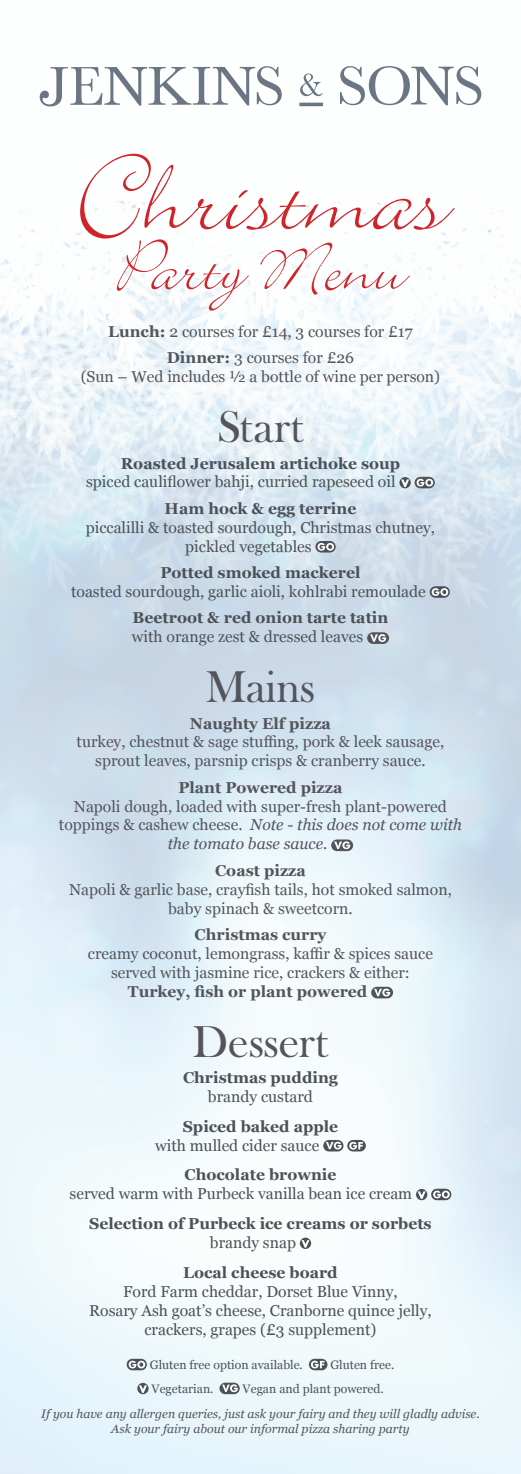
<style>
.page{position:relative;width:521px;height:1474px;background:#fff}
.page>*{position:absolute;margin:0;border:0;box-sizing:border-box;transform-origin:0 0}
.t1{font:120.4px "Bickley Script Plain";color:#d1232a}
.t2{font:79.8px "Bickley Script Plain";color:#d1232a}
.t3{font:43.75px "Baskerville Oldface BQ";color:#54555a}
.t4{font:15.75px/18.9px "Georgia";color:#4b5157}
.t5{font:15.75px/18.9px "Georgia";color:#54555a;text-align:center}
.t6{font:700 15.75px/18.9px "Georgia";color:#4b5157;text-align:center}
.t7{font:italic 15.75px "Georgia";color:#54555a}
.t8{font:700 15.75px "Georgia";color:#54555a}
.t9{font:italic 12.25px/14.7px "Georgia";color:#54555a;text-align:center}
.t10{font:12.25px "Georgia";color:#4b5157}
.s1{font-weight:700}
.s2{font-style:normal}
.s3{font-weight:400}
</style>
<div class="page">
<img style="left:0;top:92px;width:521px;height:1381px">
<svg style="left:399px;top:477px;width:12px;height:11px"></svg>
<svg style="left:401px;top:479px;width:8px;height:8px"></svg>
<svg style="left:414px;top:477px;width:21px;height:11px"></svg>
<svg style="left:416px;top:479px;width:17px;height:7px"></svg>
<svg style="left:315px;top:541px;width:21px;height:11px"></svg>
<svg style="left:317px;top:543px;width:17px;height:7px"></svg>
<svg style="left:430px;top:586px;width:20px;height:12px"></svg>
<svg style="left:432px;top:588px;width:16px;height:8px"></svg>
<div style="left:367px;top:632px;width:22px;height:12px;background:#54555a;border-radius:6px"></div>
<svg style="left:370px;top:634px;width:16px;height:8px"></svg>
<svg style="left:331px;top:839px;width:22px;height:12px"></svg>
<svg style="left:334px;top:841px;width:16px;height:8px"></svg>
<svg style="left:371px;top:986px;width:22px;height:12px"></svg>
<svg style="left:374px;top:988px;width:16px;height:8px"></svg>
<svg style="left:323px;top:1139px;width:20px;height:12px"></svg>
<svg style="left:326px;top:1141px;width:16px;height:8px"></svg>
<svg style="left:347px;top:1139px;width:19px;height:12px"></svg>
<svg style="left:349px;top:1141px;width:14px;height:8px"></svg>
<svg style="left:416px;top:1188px;width:11px;height:12px"></svg>
<svg style="left:418px;top:1191px;width:8px;height:7px"></svg>
<svg style="left:431px;top:1188px;width:20px;height:12px"></svg>
<svg style="left:433px;top:1190px;width:17px;height:8px"></svg>
<svg style="left:300px;top:1237px;width:11px;height:11px"></svg>
<svg style="left:301px;top:1240px;width:8px;height:7px"></svg>
<svg style="left:127px;top:1358px;width:20px;height:12px"></svg>
<svg style="left:129px;top:1360px;width:16px;height:8px"></svg>
<svg style="left:309px;top:1358px;width:18px;height:12px"></svg>
<svg style="left:311px;top:1360px;width:13px;height:8px"></svg>
<svg style="left:137px;top:1382px;width:12px;height:12px"></svg>
<svg style="left:139px;top:1385px;width:8px;height:7px"></svg>
<svg style="left:219px;top:1382px;width:21px;height:12px"></svg>
<svg style="left:222px;top:1384px;width:16px;height:8px"></svg>
<svg style="left:300px;top:73px;width:22px;height:23px"></svg>
<hr style="left:299px;top:103px;width:24px;height:3px;background:#6b7684">
<svg style="left:340px;top:66px;width:141px;height:39px"></svg>
<svg style="left:40px;top:66px;width:242px;height:40px"></svg>
<p class="t1" style="left:75px;top:117px;width:373px">Christmas</p>
<p class="t2" style="left:116px;top:215px;width:290px">Party Menu</p>
<p class="t5" style="left:108px;top:321px;width:306px"><span class="s1">Lunch:</span> 2 courses for £14, 3 courses for £17</p>
<p class="t5" style="left:81px;top:348px;width:361px"><span class="s1">Dinner:</span> 3 courses for £26<br>(Sun – Wed includes ½ a bottle of wine per person)</p>
<p class="t3" style="left:218px;top:402px;width:87px">Start</p>
<p class="t4" style="left:86px;top:453px;width:316px;text-align:right"><span class="s1">Roasted Jerusalem artichoke soup </span>spiced cauliflower bahji, curried rapeseed oil</p>
<p class="t6" style="left:165px;top:498px;width:193px">Ham hock &amp; egg terrine</p>
<p class="t4" style="left:86px;top:517px;width:351px">piccalilli &amp; toasted sourdough, Christmas chutney,</p>
<p class="t4" style="left:185px;top:536px;width:128px">pickled vegetables</p>
<p class="t4" style="left:71px;top:562px;width:356px;text-indent:89px"><span class="s1">Potted smoked mackerel<br></span>toasted sourdough, garlic aioli, kohlrabi remoulade</p>
<p class="t4" style="left:132px;top:607px;width:258px"><span class="s1">Beetroot &amp; red onion tarte tatin </span>with orange zest &amp; dressed leaves</p>
<p class="t3" style="left:206px;top:662px;width:110px">Mains</p>
<p class="t5" style="left:77px;top:713px;width:369px"><span class="s1">Naughty Elf pizza<br></span>turkey, chestnut &amp; sage stuffing, pork &amp; leek sausage, sprout leaves, parsnip crisps &amp; cranberry sauce.</p>
<p class="t8" style="left:178px;top:775px;width:166px">Plant Powered pizza</p>
<p class="t5" style="left:74px;top:796px;width:374px">Napoli dough, loaded with super-fresh plant-powered</p>
<p class="t7" style="left:59px;top:813px;width:405px"><span class="s2">toppings &amp; cashew cheese.</span> Note - this does not come with</p>
<p class="t7" style="left:168px;top:832px;width:161px">the tomato base sauce.</p>
<p class="t5" style="left:69px;top:860px;width:384px"><span class="s1">Coast pizza<br></span>Napoli &amp; garlic base, crayfish tails, hot smoked salmon, baby spinach &amp; sweetcorn.</p>
<p class="t5" style="left:88px;top:924px;width:347px"><span class="s1">Christmas curry<br></span>creamy coconut, lemongrass, kaffir &amp; spices sauce served with jasmine rice, crackers &amp; either:</p>
<p class="t8" style="left:128px;top:979px;width:241px">Turkey, fish or plant powered</p>
<p class="t3" style="left:193px;top:1017px;width:136px">Dessert</p>
<p class="t6" style="left:183px;top:1067px;width:156px">Christmas pudding <span class="s3">brandy custard</span></p>
<p class="t4" style="left:155px;top:1116px;width:185px;text-indent:28px"><span class="s1">Spiced baked apple </span>with mulled cider sauce</p>
<p class="t4" style="left:70px;top:1164px;width:344px;text-indent:115px"><span class="s1">Chocolate brownie<br></span>served warm with Purbeck vanilla bean ice cream</p>
<p class="t6" style="left:210px;top:1213px;width:223px;text-align:left;text-indent:-120px">Selection of Purbeck ice creams or sorbets <span class="s3">brandy snap</span></p>
<p class="t4" style="left:89px;top:1262px;width:344px;text-align:center"><span class="s1">Local cheese board<br></span>Ford Farm cheddar, Dorset Blue Vinny,<br>Rosary Ash goat’s cheese, Cranborne quince jelly, crackers, grapes (£3 supplement)</p>
<p class="t10" style="left:150px;top:1356px;width:155px">Gluten free option available.</p>
<p class="t10" style="left:330px;top:1356px;width:65px">Gluten free.</p>
<p class="t10" style="left:152px;top:1379px;width:63px">Vegetarian.</p>
<p class="t10" style="left:243px;top:1379px;width:143px">Vegan and plant powered.</p>
<p class="t9" style="left:41px;top:1405px;width:440px">If you have any allergen queries, just ask your fairy and they will gladly advise.<br>Ask your fairy about our informal pizza sharing party</p>
</div>
